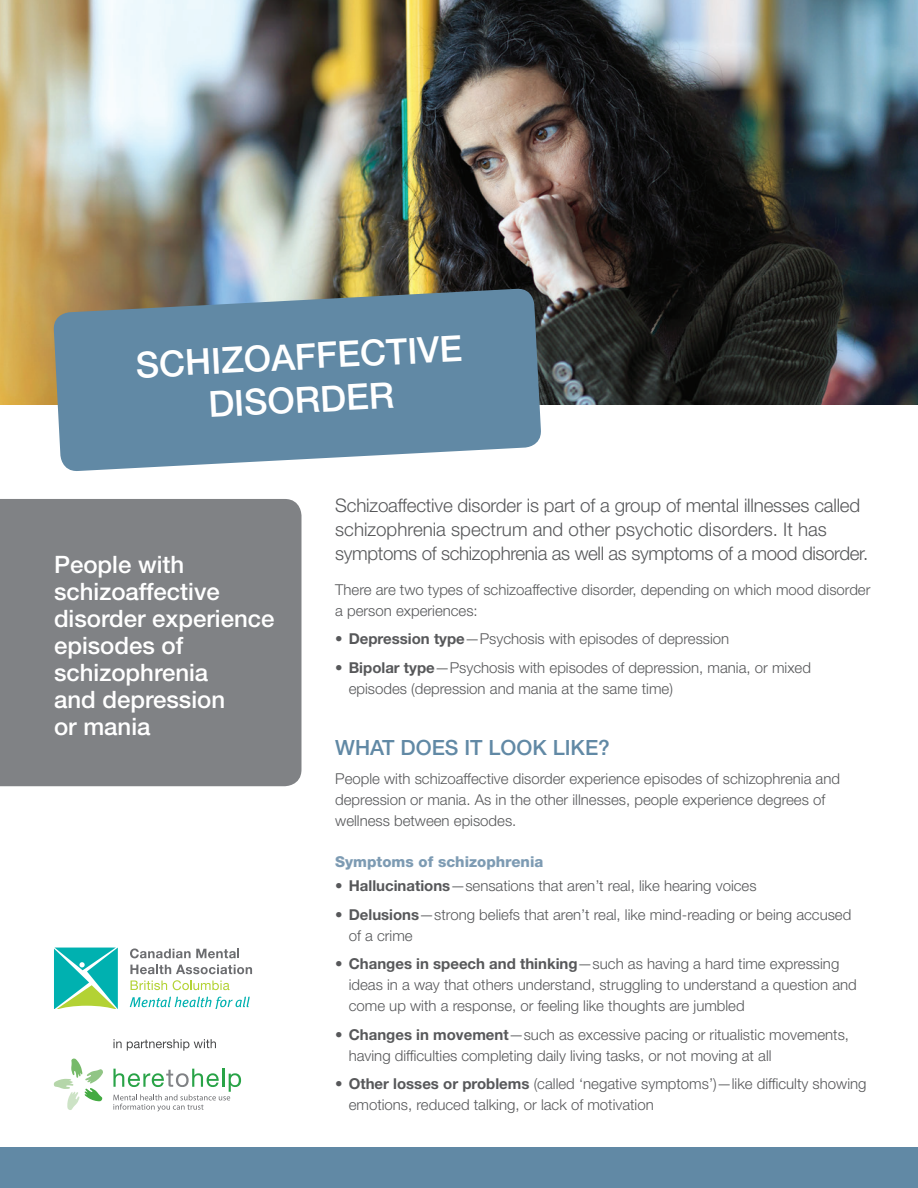
<style>
.page{position:relative;width:918px;height:1188px;background:#fff}
.page>*{position:absolute;margin:0;border:0;box-sizing:border-box;transform-origin:0 0}
.t1{font:500 36px/43.2px "Helvetica Neue LT Std";color:#fff;text-align:center}
.Pullquote{font:500 24px/27px "Helvetica Neue LT Std";color:#fff}
.Heading{font:500 21px "Helvetica Neue LT Std";color:#6189a5}
.Deck{font:300 18.75px/24px "Helvetica Neue LT Std";letter-spacing:-.01em;color:#57585a}
.Body_text{font:300 15px/21px "Helvetica Neue LT Std";color:#57585a}
.Subheading{font:800 15px "Helvetica Neue LT Std";color:#7d9bb3}
.s1{font-weight:700}
</style>
<div class="page">
<div style="left:0;top:499px;width:302px;height:287px;background:#808285"></div>
<img style="left:0;top:0;width:918px;height:405px">
<svg style="left:53px;top:288px;width:489px;height:183px;background:#6f90a6"></svg>
<div style="left:0;top:1148px;width:918px;height:40px;background:#6189a5"></div>
<svg style="left:130px;top:948px;width:109px;height:10px"></svg>
<svg style="left:130px;top:965px;width:122px;height:9px"></svg>
<svg style="left:131px;top:981px;width:36px;height:9px"></svg>
<svg style="left:173px;top:980px;width:57px;height:10px"></svg>
<svg style="left:130px;top:997px;width:120px;height:12px"></svg>
<svg style="left:54px;top:948px;width:64px;height:61px;background:#45c2aa"></svg>
<svg style="left:54px;top:1058px;width:49px;height:52px"></svg>
<svg style="left:113px;top:1069px;width:128px;height:42px"></svg>
<svg style="left:114px;top:1039px;width:102px;height:12px"></svg>
<p class="t1" style="left:135px;top:343px;width:328px;rotate:-3deg">SCHIZOAFFECTIVE<br>DISORDER</p>
<p class="Pullquote" style="left:54px;top:551px;width:222px">People with schizoaffective disorder experience episodes of schizophrenia<br>and depression<br>or mania</p>
<p class="Deck" style="left:335px;top:493px;width:535px">Schizoaffective disorder is part of a group of mental illnesses called schizophrenia spectrum and other psychotic disorders. It has symptoms of schizophrenia as well as symptoms of a mood disorder.</p>
<p class="Body_text" style="left:335px;top:579px;width:537px">There are two types of schizoaffective disorder, depending on which mood disorder a person experiences:</p>
<p class="Body_text" style="left:335px;top:628px;width:396px">• <span class="s1">Depression type</span>—Psychosis with episodes of depression</p>
<p class="Body_text" style="left:349px;top:657px;width:464px;text-indent:-14px">• <span class="s1">Bipolar type</span>—Psychosis with episodes of depression, mania, or mixed episodes (depression and mania at the same time)</p>
<p class="Heading" style="left:335px;top:735px;width:276px">WHAT DOES IT LOOK LIKE?</p>
<p class="Body_text" style="left:335px;top:767px;width:506px">People with schizoaffective disorder experience episodes of schizophrenia and depression or mania. As in the other illnesses, people experience degrees of wellness between episodes.</p>
<p class="Subheading" style="left:335px;top:853px;width:210px">Symptoms of schizophrenia</p>
<p class="Body_text" style="left:335px;top:875px;width:423px">• <span class="s1">Hallucinations</span>—sensations that aren’t real, like hearing voices</p>
<p class="Body_text" style="left:349px;top:903px;width:504px;text-indent:-14px">• <span class="s1">Delusions</span>—strong beliefs that aren’t real, like mind-reading or being accused of a crime</p>
<p class="Body_text" style="left:349px;top:953px;width:510px;text-indent:-14px">• <span class="s1">Changes in speech and thinking</span>—such as having a hard time expressing ideas in a way that others understand, struggling to understand a question and come up with a response, or feeling like thoughts are jumbled</p>
<p class="Body_text" style="left:349px;top:1023px;width:502px;text-indent:-14px">• <span class="s1">Changes in movement</span>—such as excessive pacing or ritualistic movements, having difficulties completing daily living tasks, or not moving at all</p>
<p class="Body_text" style="left:349px;top:1073px;width:519px;text-indent:-14px">• <span class="s1">Other losses or problems</span> (called ‘negative symptoms’)—like difficulty showing emotions, reduced talking, or lack of motivation</p>
</div>
